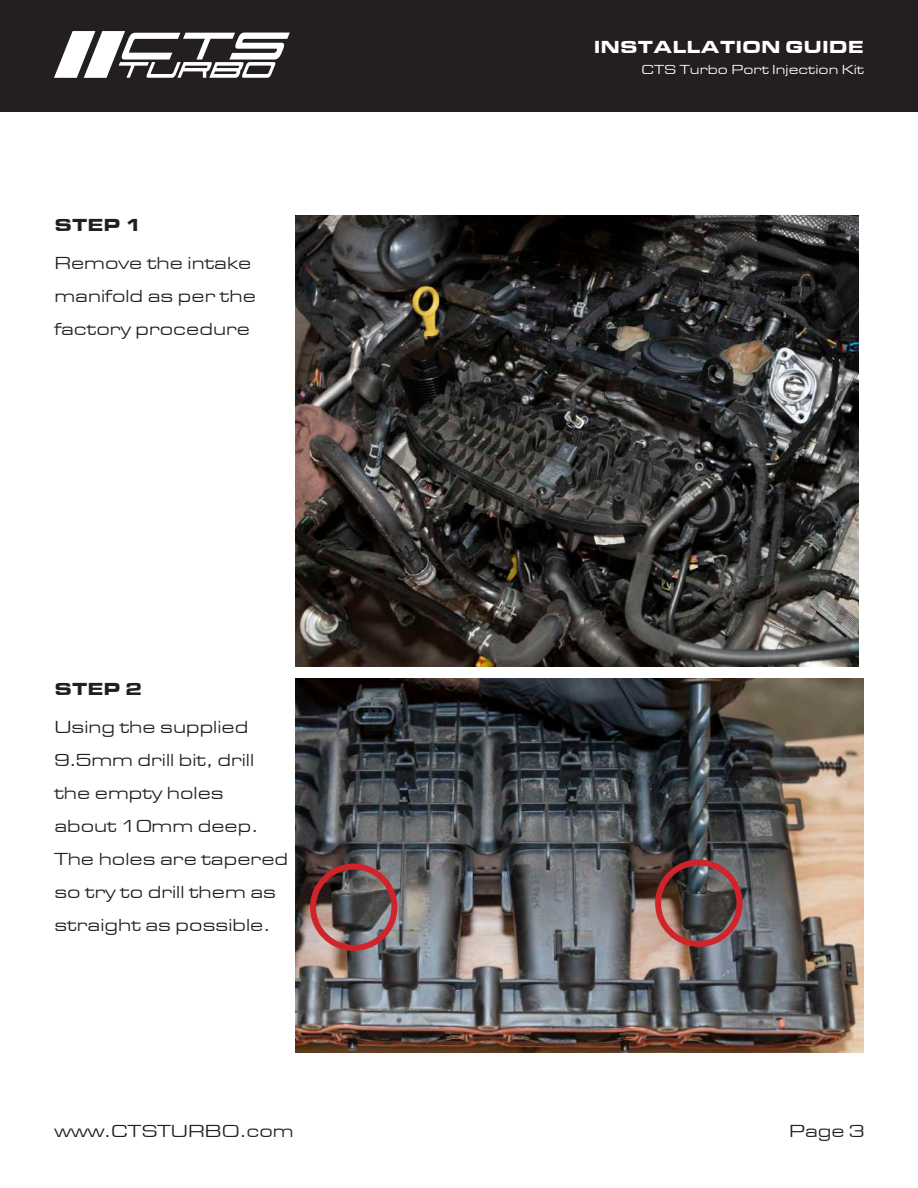
<style>
.page{position:relative;width:918px;height:1188px;background:#fff}
.page>*{position:absolute;margin:0;border:0;box-sizing:border-box;transform-origin:0 0}
.t1{font:18px/33px "Eurostile Extended";color:#231f20}
.t2{font:900 18px "Eurostile Extended";color:#fff}
.t3{font:900 18px "Eurostile Extended";color:#231f20}
.t4{font:13.5px "Eurostile Extended";color:#fff}
</style>
<div class="page">
<div style="left:1px;top:0;width:917px;height:112px;background:#231f20"></div>
<svg style="left:54px;top:31px;width:236px;height:47px"></svg>
<img style="left:295px;top:215px;width:564px;height:451px">
<img style="left:295px;top:679px;width:569px;height:374px">
<div style="left:310px;top:864px;width:87px;height:87px;border:6px solid #d1232a;border-radius:50%"></div>
<div style="left:655px;top:860px;width:88px;height:87px;border:6px solid #d1232a;border-radius:50%"></div>
<p class="t2" style="left:594px;top:37px;width:272px">INSTALLATION GUIDE</p>
<p class="t3" style="left:54px;top:215px;width:89px">STEP 1</p>
<p class="t1" style="left:54px;top:247px;width:203px">Remove the intake manifold as per the factory procedure</p>
<p class="t3" style="left:54px;top:679px;width:89px">STEP 2</p>
<p class="t1" style="left:54px;top:711px;width:235px">Using the supplied<br>9.5mm drill bit, drill the empty holes about 10mm deep.<br>The holes are tapered so try to drill them as straight as possible.</p>
<p class="t4" style="left:642px;top:62px;width:224px">CTS Turbo Port Injection Kit</p>
<p class="t1" style="left:54px;top:1114px;width:241px">www.CTSTURBO.com</p>
<p class="t1" style="left:789px;top:1114px;width:77px">Page 3</p>
</div>
